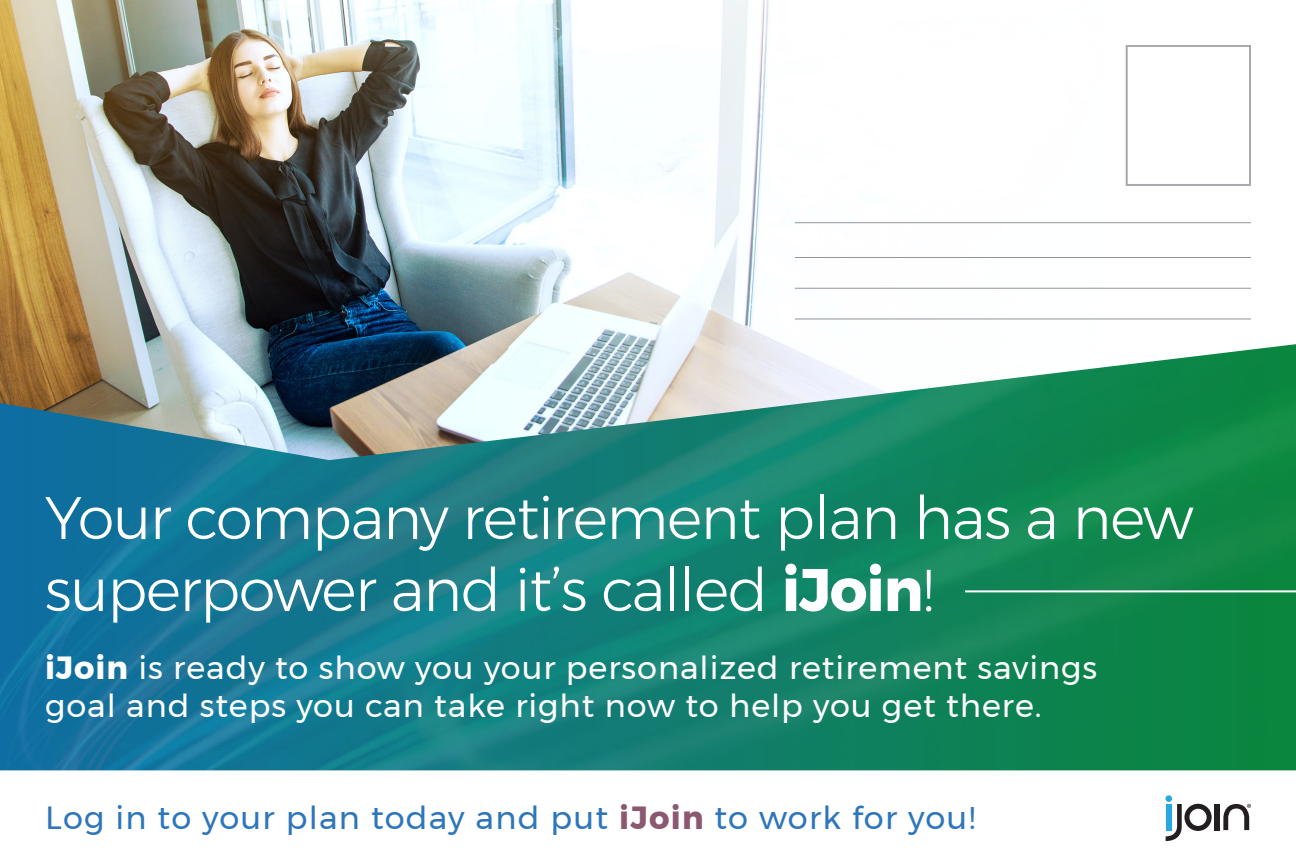
<style>
.page{position:relative;width:1296px;height:864px;background:#fff}
.page>*{position:absolute;margin:0;border:0;box-sizing:border-box;transform-origin:0 0}
.t1{font:300 60px/72px "Montserrat";letter-spacing:-.02em;color:#fff}
.t2{font:32px/38.4px "Montserrat";letter-spacing:.03em;color:#fff}
.t3{font:32px "Montserrat";letter-spacing:.04em;color:#2d76bb}
.s1{font-weight:700}
.s2{font-weight:700;color:#8b5870}
</style>
<div class="page">
<img style="left:0;top:0;width:1104px;height:344px">
<img style="left:0;top:344px;width:1296px;height:426px">
<hr style="left:965px;top:590px;width:331px;height:2px;background:#fff">
<div style="left:1126px;top:45px;width:125px;height:141px;border:2px solid #a8a9ad"></div>
<hr style="left:795px;top:222px;width:456px;height:1px;background:#939598">
<hr style="left:795px;top:257px;width:456px;height:1px;background:#939598">
<hr style="left:795px;top:288px;width:456px;height:1px;background:#939598">
<hr style="left:795px;top:318px;width:456px;height:1px;background:#939598">
<div style="left:1165px;top:795px;width:7px;height:7px;background:#25a9e0;border-radius:50%"></div>
<svg style="left:1166px;top:804px;width:46px;height:37px"></svg>
<div style="left:1214px;top:804px;width:6px;height:26px;background:#231f20"></div>
<svg style="left:1223px;top:804px;width:28px;height:26px"></svg>
<p class="t1" style="left:45px;top:481px;width:1150px">Your company retirement plan has a new superpower and it’s called <span class="s1">iJoin</span>!</p>
<p class="t2" style="left:45px;top:648px;width:1054px"><span class="s1">iJoin</span> is ready to show you your personalized retirement savings goal and steps you can take right now to help you get there.</p>
<p class="t3" style="left:45px;top:793px;width:932px">Log in to your plan today and put <span class="s2">iJoin</span> to work for you!</p>
</div>
